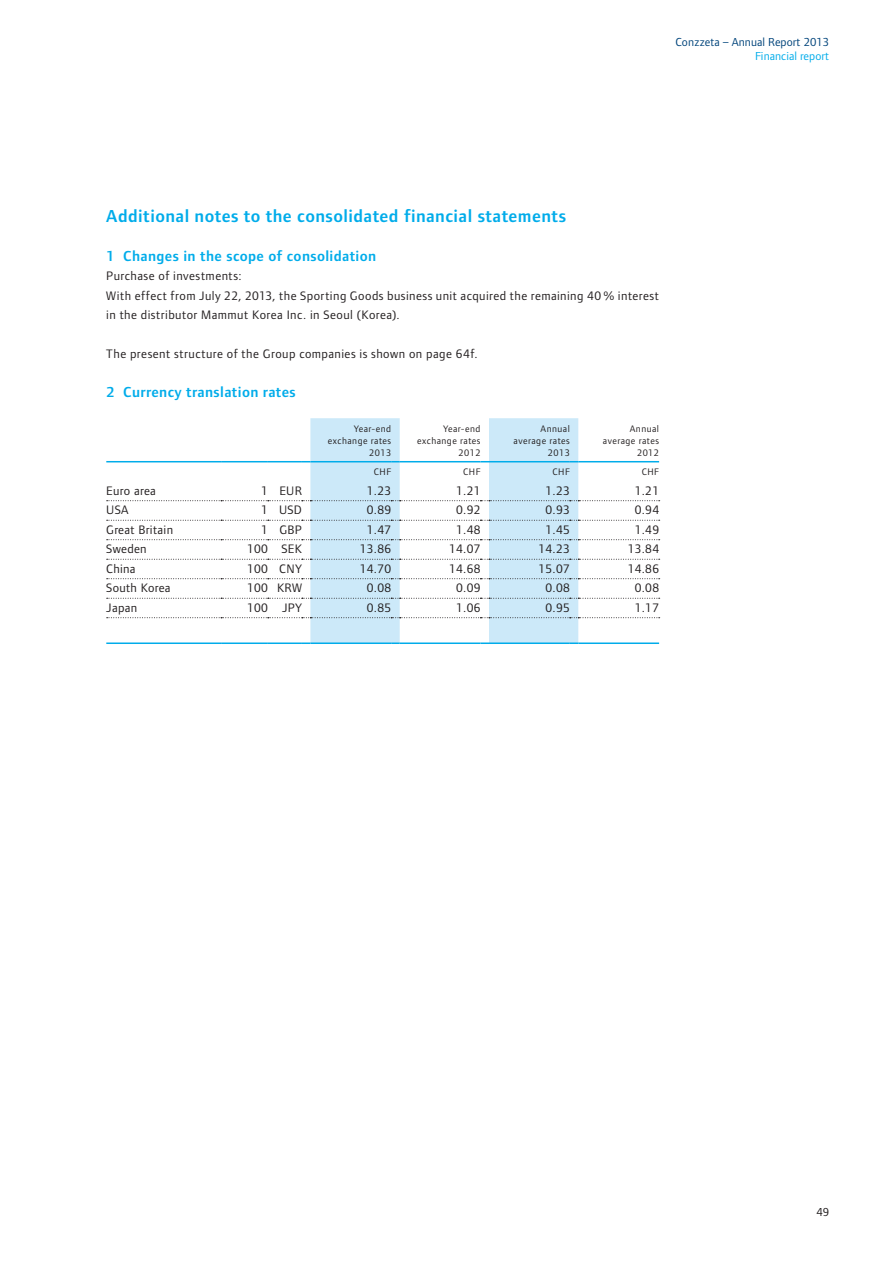
<style>
.page{position:relative;width:893px;height:1263px;background:#fff}
.page>*{position:absolute;margin:0;border:0;box-sizing:border-box;transform-origin:0 0}
.t1{font:600 18px "Foundry Form Sans";letter-spacing:.025em;color:#00acea}
.t2{font:600 15px "Foundry Form Sans";letter-spacing:.025em;color:#00acea}
.t3{font:12.75px/19.5px "Foundry Form Sans";letter-spacing:.03em;color:#231f20}
.t4{font:12px "Foundry Form Sans";letter-spacing:.005em;color:#00447b}
.t5{font:12px "Foundry Form Sans";letter-spacing:.005em;color:#00acea}
.t6{font:12px "Foundry Form Sans";color:#231f20}
.t7{font:9.75px/12px "Foundry Form Sans";letter-spacing:.05em;color:#231f20;text-align:right}
</style>
<div class="page">
<svg style="left:310px;top:418px;width:268px;height:224px;fill:#cce9f9"></svg>
<hr style="left:106px;top:461px;width:115px;height:1px;background:#00acea">
<hr style="left:221px;top:461px;width:47px;height:1px;background:#00acea">
<hr style="left:268px;top:461px;width:34px;height:1px;background:#00acea">
<hr style="left:310px;top:461px;width:81px;height:1px;background:#00acea">
<hr style="left:400px;top:461px;width:80px;height:1px;background:#00acea">
<hr style="left:489px;top:461px;width:81px;height:1px;background:#00acea">
<hr style="left:578px;top:461px;width:81px;height:1px;background:#00acea">
<hr style="left:106px;top:642px;width:115px;height:2px;background:#00acea">
<hr style="left:221px;top:642px;width:47px;height:2px;background:#00acea">
<hr style="left:268px;top:642px;width:34px;height:2px;background:#00acea">
<svg style="left:302px;top:642px;width:8px;height:2px"></svg>
<hr style="left:310px;top:642px;width:81px;height:2px;background:#00acea">
<svg style="left:391px;top:642px;width:9px;height:2px"></svg>
<hr style="left:400px;top:642px;width:80px;height:2px;background:#00acea">
<svg style="left:480px;top:642px;width:9px;height:2px"></svg>
<hr style="left:489px;top:642px;width:81px;height:2px;background:#00acea">
<svg style="left:570px;top:642px;width:8px;height:2px"></svg>
<hr style="left:578px;top:642px;width:81px;height:2px;background:#00acea">
<svg style="left:107px;top:500px;width:553px;height:1px"></svg>
<svg style="left:107px;top:520px;width:553px;height:1px"></svg>
<svg style="left:107px;top:539px;width:553px;height:1px"></svg>
<svg style="left:107px;top:559px;width:553px;height:1px"></svg>
<svg style="left:107px;top:578px;width:553px;height:1px"></svg>
<svg style="left:107px;top:598px;width:553px;height:1px"></svg>
<svg style="left:107px;top:617px;width:553px;height:1px"></svg>
<p class="t4" style="left:675px;top:34px;width:155px">Conzzeta – Annual Report 2013</p>
<p class="t5" style="left:755px;top:49px;width:76px">Financial report</p>
<p class="t1" style="left:106px;top:205px;width:461px">Additional notes to the consolidated financial statements</p>
<p class="t2" style="left:106px;top:247px;width:271px">1 Changes in the scope of consolidation</p>
<p class="t3" style="left:106px;top:266px;width:554px">Purchase of investments:<br>With effect from July 22, 2013, the Sporting Goods business unit acquired the remaining 40 % interest in the distributor Mammut Korea Inc. in Seoul (Korea).</p>
<p class="t3" style="left:106px;top:344px;width:373px">The present structure of the Group companies is shown on page 64f.</p>
<p class="t2" style="left:106px;top:383px;width:191px">2 Currency translation rates</p>
<p class="t7" style="left:328px;top:422px;width:65px">Year-end exchange rates</p>
<p class="t7" style="left:417px;top:422px;width:65px">Year-end exchange rates</p>
<p class="t7" style="left:514px;top:422px;width:58px">Annual average rates</p>
<p class="t7" style="left:603px;top:422px;width:58px">Annual average rates</p>
<p class="t7" style="left:369px;top:446px;width:24px">2013</p>
<p class="t7" style="left:458px;top:446px;width:24px">2012</p>
<p class="t7" style="left:548px;top:446px;width:24px">2013</p>
<p class="t7" style="left:637px;top:446px;width:24px">2012</p>
<p class="t7" style="left:374px;top:466px;width:19px">CHF</p>
<p class="t7" style="left:463px;top:466px;width:19px">CHF</p>
<p class="t7" style="left:552px;top:466px;width:19px">CHF</p>
<p class="t7" style="left:642px;top:466px;width:19px">CHF</p>
<p class="t3" style="left:106px;top:481px;width:51px">Euro area</p>
<p class="t3" style="left:261px;top:481px;width:42px">1 EUR</p>
<p class="t3" style="left:367px;top:481px;width:26px">1.23</p>
<p class="t3" style="left:456px;top:481px;width:26px">1.21</p>
<p class="t3" style="left:545px;top:481px;width:26px">1.23</p>
<p class="t3" style="left:635px;top:481px;width:26px">1.21</p>
<p class="t3" style="left:106px;top:500px;width:24px">USA</p>
<p class="t3" style="left:261px;top:500px;width:42px">1 USD</p>
<p class="t3" style="left:367px;top:500px;width:26px">0.89</p>
<p class="t3" style="left:456px;top:500px;width:26px">0.92</p>
<p class="t3" style="left:545px;top:500px;width:26px">0.93</p>
<p class="t3" style="left:635px;top:500px;width:26px">0.94</p>
<p class="t3" style="left:106px;top:520px;width:68px">Great Britain</p>
<p class="t3" style="left:261px;top:520px;width:42px">1 GBP</p>
<p class="t3" style="left:367px;top:520px;width:26px">1.47</p>
<p class="t3" style="left:456px;top:520px;width:26px">1.48</p>
<p class="t3" style="left:545px;top:520px;width:26px">1.45</p>
<p class="t3" style="left:635px;top:520px;width:26px">1.49</p>
<p class="t3" style="left:106px;top:539px;width:42px">Sweden</p>
<p class="t3" style="left:247px;top:539px;width:56px">100 SEK</p>
<p class="t3" style="left:360px;top:539px;width:33px">13.86</p>
<p class="t3" style="left:449px;top:539px;width:33px">14.07</p>
<p class="t3" style="left:538px;top:539px;width:33px">14.23</p>
<p class="t3" style="left:628px;top:539px;width:33px">13.84</p>
<p class="t3" style="left:106px;top:559px;width:31px">China</p>
<p class="t3" style="left:247px;top:559px;width:56px">100 CNY</p>
<p class="t3" style="left:360px;top:559px;width:33px">14.70</p>
<p class="t3" style="left:449px;top:559px;width:33px">14.68</p>
<p class="t3" style="left:538px;top:559px;width:33px">15.07</p>
<p class="t3" style="left:628px;top:559px;width:33px">14.86</p>
<p class="t3" style="left:106px;top:578px;width:66px">South Korea</p>
<p class="t3" style="left:247px;top:578px;width:56px">100 KRW</p>
<p class="t3" style="left:367px;top:578px;width:26px">0.08</p>
<p class="t3" style="left:456px;top:578px;width:26px">0.09</p>
<p class="t3" style="left:545px;top:578px;width:26px">0.08</p>
<p class="t3" style="left:635px;top:578px;width:26px">0.08</p>
<p class="t3" style="left:106px;top:598px;width:32px">Japan</p>
<p class="t3" style="left:247px;top:598px;width:56px">100 JPY</p>
<p class="t3" style="left:367px;top:598px;width:26px">0.85</p>
<p class="t3" style="left:456px;top:598px;width:26px">1.06</p>
<p class="t3" style="left:545px;top:598px;width:26px">0.95</p>
<p class="t3" style="left:635px;top:598px;width:26px">1.17</p>
<p class="t6" style="left:816px;top:1205px;width:14px">49</p>
</div>
